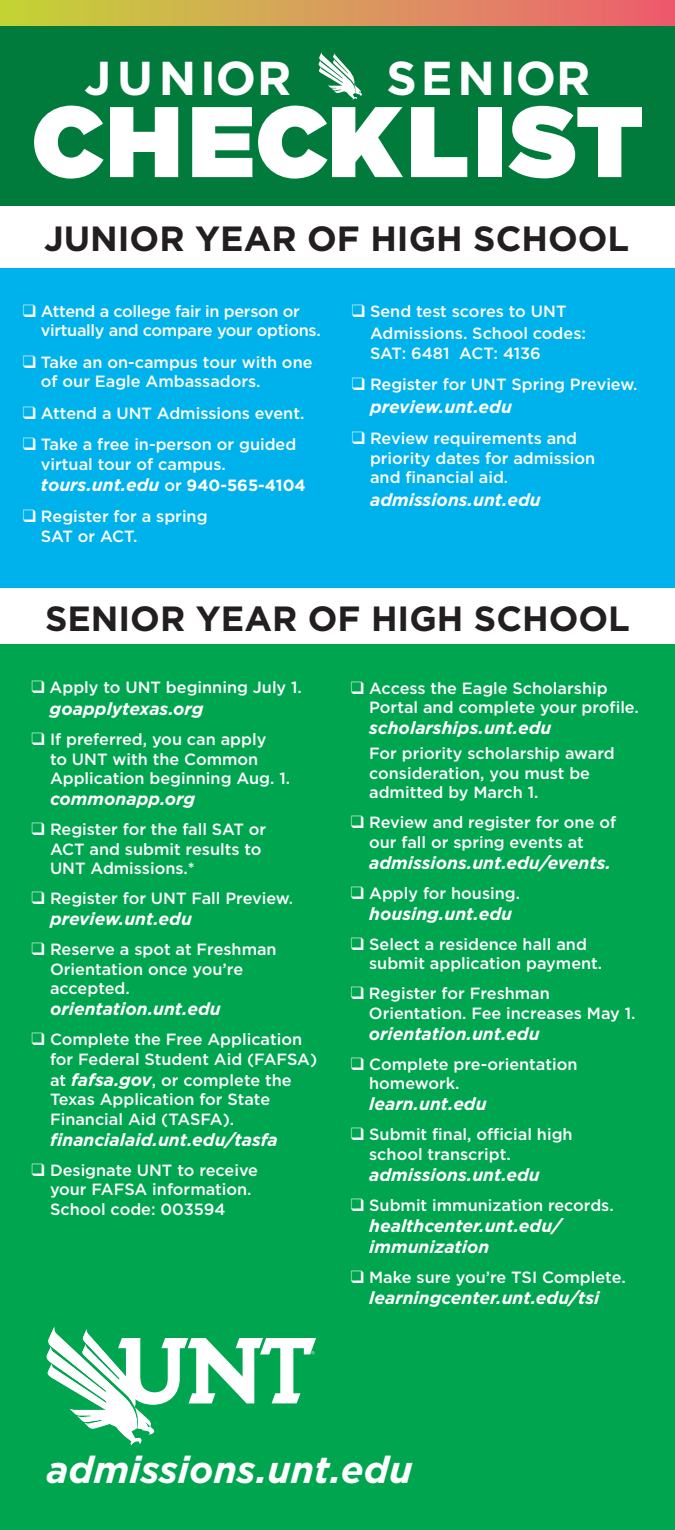
<style>
.page{position:relative;width:675px;height:1530px;background:#fff}
.page>*{position:absolute;margin:0;border:0;box-sizing:border-box;transform-origin:0 0}
.t1{font:900 100px "Gotham HTF";letter-spacing:.03em;color:#fff}
.t2{font:700 47.5px "Gotham HTF";letter-spacing:.08em;color:#fff}
.Copy-List_Items{font:italic 700 37.5px "Gotham HTF";color:#fff}
.t3{font:700 35px "Gotham HTF";color:#231f20}
.Copy-List_Items-2{font:italic 700 17.5px/21px "Gotham HTF";color:#fff}
.Copy-List_Items-3{font:500 16.25px/19.5px "Gotham HTF";color:#fff}
.Copy-List_Items-4{font:500 16.25px/19.5px "Gotham HTF";letter-spacing:-.02em;color:#fff}
.s1{font-weight:500;font-style:normal;font-size:16.25px}
.s2{font-style:normal;font-size:16.25px}
.s3{font-weight:700;font-style:italic;font-size:17.5px}
</style>
<div class="page">
<div style="left:0;top:268px;width:675px;height:320px;background:#00b2ec"></div>
<div style="left:0;top:0;width:675px;height:205px;background:#007b3b"></div>
<div style="left:0;top:644px;width:675px;height:886px;background:#00a54f"></div>
<svg style="left:318px;top:52px;width:44px;height:48px"></svg>
<div style="left:0;top:0;width:675px;height:26px;background:linear-gradient(to right,#c3d73b,#ee5e75)"></div>
<svg style="left:46px;top:1327px;width:270px;height:118px"></svg>
<p class="t2" style="left:85px;top:51px;width:209px">JUNIOR</p>
<p class="t2" style="left:387px;top:51px;width:205px">SENIOR</p>
<p class="t1" style="left:32px;top:84px;width:613px">CHECKLIST</p>
<p class="t3" style="left:44px;top:218px;width:587px">JUNIOR YEAR OF HIGH SCHOOL</p>
<p class="Copy-List_Items-4" style="left:41px;top:301px;width:281px;text-indent:-18px">❑ Attend a college fair in person or virtually and compare your options.</p>
<p class="Copy-List_Items-3" style="left:41px;top:352px;width:273px;text-indent:-18px">❑ Take an on-campus tour with one of our Eagle Ambassadors.</p>
<p class="Copy-List_Items-3" style="left:23px;top:403px;width:283px">❑ Attend a UNT Admissions event.</p>
<p class="Copy-List_Items-3" style="left:41px;top:434px;width:257px;text-indent:-18px">❑ Take a free in-person or guided virtual tour of campus.</p>
<p class="Copy-List_Items-2" style="left:41px;top:474px;width:266px">tours.unt.edu <span class="s1">or</span> <span class="s2">940-565-4104</span></p>
<p class="Copy-List_Items-3" style="left:41px;top:506px;width:168px;text-indent:-18px">❑ Register for a spring<br>SAT or ACT.</p>
<p class="Copy-List_Items-3" style="left:370px;top:299px;width:217px;line-height:22.5px;text-indent:-18px">❑ Send test scores to UNT<br>Admissions. School codes:</p>
<p class="Copy-List_Items-3" style="left:370px;top:343px;width:172px">SAT: 6481 ACT: 4136</p>
<p class="Copy-List_Items-3" style="left:352px;top:374px;width:287px">❑ Register for UNT Spring Preview.</p>
<p class="Copy-List_Items-2" style="left:370px;top:396px;width:143px">preview.unt.edu</p>
<p class="Copy-List_Items-3" style="left:370px;top:428px;width:227px;text-indent:-18px">❑ Review requirements and priority dates for admission and financial aid.</p>
<p class="Copy-List_Items-2" style="left:370px;top:489px;width:172px">admissions.unt.edu</p>
<p class="t3" style="left:45px;top:599px;width:586px">SENIOR YEAR OF HIGH SCHOOL</p>
<p class="Copy-List_Items-3" style="left:32px;top:677px;width:272px">❑ Apply to UNT beginning July 1.</p>
<p class="Copy-List_Items-2" style="left:50px;top:698px;width:155px">goapplytexas.org</p>
<p class="Copy-List_Items-3" style="left:50px;top:729px;width:242px;text-indent:-19px">❑ If preferred, you can apply<br>to UNT with the Common<br>Application beginning Aug. 1.</p>
<p class="Copy-List_Items-2" style="left:50px;top:788px;width:147px">commonapp.org</p>
<p class="Copy-List_Items-3" style="left:50px;top:819px;width:218px;text-indent:-19px">❑ Register for the fall SAT or<br>ACT and submit results to<br>UNT Admissions.*</p>
<p class="Copy-List_Items-3" style="left:32px;top:888px;width:263px">❑ Register for UNT Fall Preview.</p>
<p class="Copy-List_Items-2" style="left:50px;top:908px;width:143px">preview.unt.edu</p>
<p class="Copy-List_Items-3" style="left:50px;top:939px;width:228px;text-indent:-19px">❑ Reserve a spot at Freshman<br>Orientation once you’re accepted.</p>
<p class="Copy-List_Items-2" style="left:50px;top:998px;width:172px">orientation.unt.edu</p>
<p class="Copy-List_Items-3" style="left:50px;top:1029px;width:269px;text-indent:-19px">❑ Complete the Free Application for Federal Student Aid (FAFSA) at <span class="s3">fafsa.gov</span>, or complete the<br>Texas Application for State<br>Financial Aid (TASFA).</p>
<p class="Copy-List_Items-2" style="left:50px;top:1129px;width:229px">financialaid.unt.edu/tasfa</p>
<p class="Copy-List_Items-3" style="left:50px;top:1160px;width:210px;text-indent:-19px">❑ Designate UNT to receive your FAFSA information.<br>School code: 003594</p>
<p class="Copy-List_Items-3" style="left:369px;top:678px;width:271px;text-indent:-19px">❑ Access the Eagle Scholarship<br>Portal and complete your profile.</p>
<p class="Copy-List_Items-2" style="left:369px;top:717px;width:184px">scholarships.unt.edu</p>
<p class="Copy-List_Items-3" style="left:369px;top:743px;width:247px">For priority scholarship award consideration, you must be admitted by March 1.</p>
<p class="Copy-List_Items-3" style="left:369px;top:812px;width:248px;text-indent:-19px">❑ Review and register for one of our fall or spring events at</p>
<p class="Copy-List_Items-2" style="left:369px;top:852px;width:243px">admissions.unt.edu/events.</p>
<p class="Copy-List_Items-3" style="left:351px;top:883px;width:171px">❑ Apply for housing.</p>
<p class="Copy-List_Items-2" style="left:369px;top:903px;width:144px">housing.unt.edu</p>
<p class="Copy-List_Items-3" style="left:369px;top:934px;width:235px;text-indent:-19px">❑ Select a residence hall and submit application payment.</p>
<p class="Copy-List_Items-3" style="left:369px;top:983px;width:268px;text-indent:-18px">❑ Register for Freshman<br>Orientation. Fee increases May 1.</p>
<p class="Copy-List_Items-2" style="left:369px;top:1023px;width:172px">orientation.unt.edu</p>
<p class="Copy-List_Items-3" style="left:369px;top:1054px;width:210px;text-indent:-19px">❑ Complete pre-orientation homework.</p>
<p class="Copy-List_Items-2" style="left:369px;top:1093px;width:119px">learn.unt.edu</p>
<p class="Copy-List_Items-3" style="left:369px;top:1124px;width:205px;text-indent:-19px">❑ Submit final, official high school transcript.</p>
<p class="Copy-List_Items-2" style="left:369px;top:1164px;width:172px">admissions.unt.edu</p>
<p class="Copy-List_Items-3" style="left:351px;top:1195px;width:265px">❑ Submit immunization records.</p>
<p class="Copy-List_Items-2" style="left:369px;top:1215px;width:194px">healthcenter.unt.edu/ immunization</p>
<p class="Copy-List_Items-3" style="left:351px;top:1267px;width:277px">❑ Make sure you’re TSI Complete.</p>
<p class="Copy-List_Items-2" style="left:369px;top:1287px;width:232px">learningcenter.unt.edu/tsi</p>
<p class="Copy-List_Items" style="left:47px;top:1448px;width:367px">admissions.unt.edu</p>
</div>
